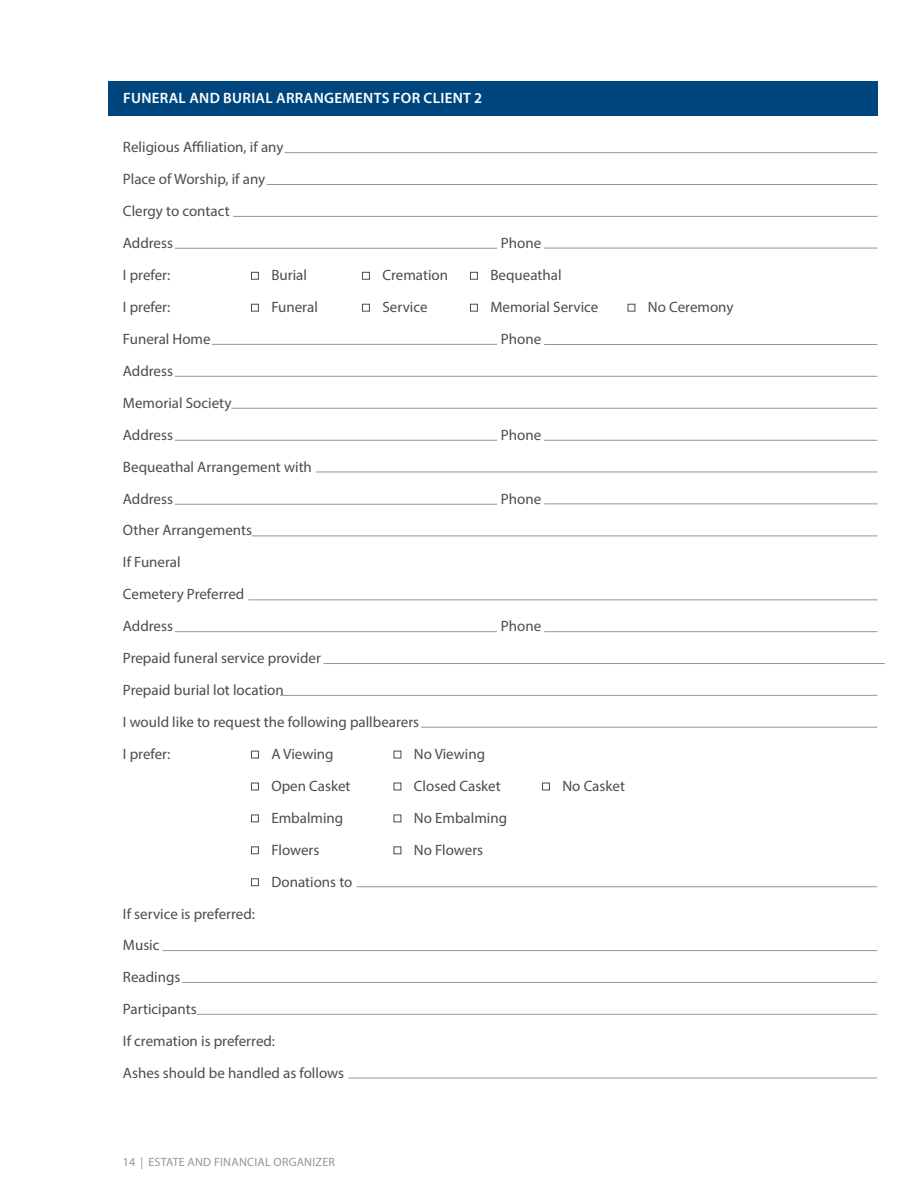
<style>
.page{position:relative;width:918px;height:1188px;background:#fff}
.page>*{position:absolute;margin:0;border:0;box-sizing:border-box;transform-origin:0 0}
.t1{font:15px/32px "Myriad Pro";color:#4b4c4d}
.t2{font:600 15px "Myriad Pro";letter-spacing:.02em;color:#fff}
.t3{font:12px "Myriad Pro";letter-spacing:.02em;color:#939598}
</style>
<div class="page">
<div style="left:108px;top:81px;width:769px;height:34px;background:#00467e"></div>
<div style="left:251px;top:272px;width:8px;height:8px;border:1px solid #4b4c4d"></div>
<div style="left:362px;top:272px;width:8px;height:8px;border:1px solid #4b4c4d"></div>
<div style="left:470px;top:272px;width:8px;height:8px;border:1px solid #4b4c4d"></div>
<div style="left:251px;top:304px;width:8px;height:8px;border:1px solid #4b4c4d"></div>
<div style="left:362px;top:304px;width:8px;height:8px;border:1px solid #4b4c4d"></div>
<div style="left:470px;top:304px;width:8px;height:8px;border:1px solid #4b4c4d"></div>
<div style="left:628px;top:304px;width:7px;height:8px;border:1px solid #4b4c4d"></div>
<div style="left:251px;top:751px;width:8px;height:7px;border:1px solid #4b4c4d"></div>
<div style="left:251px;top:783px;width:8px;height:7px;border:1px solid #4b4c4d"></div>
<div style="left:542px;top:783px;width:8px;height:7px;border:1px solid #4b4c4d"></div>
<div style="left:251px;top:815px;width:8px;height:7px;border:1px solid #4b4c4d"></div>
<div style="left:251px;top:846px;width:8px;height:8px;border:1px solid #4b4c4d"></div>
<div style="left:394px;top:846px;width:7px;height:8px;border:1px solid #4b4c4d"></div>
<div style="left:251px;top:878px;width:8px;height:8px;border:1px solid #4b4c4d"></div>
<hr style="left:285px;top:152px;width:593px;height:1px;background:#939598">
<hr style="left:233px;top:216px;width:645px;height:1px;background:#939598">
<hr style="left:267px;top:184px;width:611px;height:1px;background:#939598">
<hr style="left:175px;top:248px;width:322px;height:1px;background:#939598">
<hr style="left:544px;top:248px;width:334px;height:1px;background:#939598">
<hr style="left:544px;top:344px;width:333px;height:1px;background:#939598">
<hr style="left:544px;top:440px;width:333px;height:1px;background:#939598">
<hr style="left:544px;top:631px;width:333px;height:1px;background:#939598">
<hr style="left:544px;top:504px;width:334px;height:1px;background:#939598">
<hr style="left:211px;top:344px;width:286px;height:1px;background:#939598">
<hr style="left:175px;top:376px;width:703px;height:1px;background:#939598">
<hr style="left:231px;top:408px;width:647px;height:1px;background:#939598">
<hr style="left:175px;top:440px;width:322px;height:1px;background:#939598">
<hr style="left:316px;top:472px;width:561px;height:1px;background:#939598">
<hr style="left:175px;top:504px;width:322px;height:1px;background:#939598">
<hr style="left:252px;top:536px;width:626px;height:1px;background:#939598">
<hr style="left:248px;top:600px;width:630px;height:1px;background:#939598">
<hr style="left:175px;top:631px;width:322px;height:1px;background:#939598">
<hr style="left:323px;top:663px;width:562px;height:1px;background:#939598">
<hr style="left:280px;top:695px;width:597px;height:1px;background:#939598">
<hr style="left:421px;top:727px;width:456px;height:1px;background:#939598">
<hr style="left:356px;top:887px;width:521px;height:1px;background:#939598">
<hr style="left:162px;top:950px;width:715px;height:1px;background:#939598">
<hr style="left:182px;top:982px;width:695px;height:1px;background:#939598">
<hr style="left:197px;top:1014px;width:680px;height:1px;background:#939598">
<hr style="left:348px;top:1078px;width:529px;height:1px;background:#939598">
<p class="t2" style="left:123px;top:88px;width:361px">FUNERAL AND BURIAL ARRANGEMENTS FOR CLIENT 2</p>
<p class="t1" style="left:123px;top:131px;width:162px">Religious Affiliation, if any<br>Place of Worship, if any<br>Clergy to contact<br>Address</p>
<p class="t1" style="left:501px;top:227px;width:42px">Phone</p>
<p class="t1" style="left:123px;top:259px;width:49px">I prefer:</p>
<p class="t1" style="left:271px;top:259px;width:37px">Burial</p>
<p class="t1" style="left:382px;top:259px;width:67px">Cremation</p>
<p class="t1" style="left:490px;top:259px;width:73px">Bequeathal</p>
<p class="t1" style="left:123px;top:291px;width:49px">I prefer:</p>
<p class="t1" style="left:271px;top:291px;width:48px">Funeral</p>
<p class="t1" style="left:382px;top:291px;width:47px">Service</p>
<p class="t1" style="left:490px;top:291px;width:109px">Memorial Service</p>
<p class="t1" style="left:648px;top:291px;width:87px">No Ceremony</p>
<p class="t1" style="left:123px;top:323px;width:89px">Funeral Home</p>
<p class="t1" style="left:501px;top:323px;width:42px">Phone</p>
<p class="t1" style="left:123px;top:355px;width:110px">Address<br>Memorial Society<br>Address</p>
<p class="t1" style="left:501px;top:418px;width:42px">Phone</p>
<p class="t1" style="left:123px;top:450px;width:190px">Bequeathal Arrangement with<br>Address</p>
<p class="t1" style="left:123px;top:514px;width:131px">Other Arrangements<br>If Funeral<br>Cemetery Preferred<br>Address</p>
<p class="t1" style="left:501px;top:482px;width:42px">Phone</p>
<p class="t1" style="left:501px;top:610px;width:42px">Phone</p>
<p class="t1" style="left:123px;top:642px;width:298px">Prepaid funeral service provider<br>Prepaid burial lot location<br>I would like to request the following pallbearers<br>I prefer:</p>
<p class="t1" style="left:271px;top:738px;width:64px">A Viewing</p>
<p class="t1" style="left:414px;top:738px;width:73px">No Viewing</p>
<p class="t1" style="left:271px;top:770px;width:81px">Open Casket</p>
<p class="t1" style="left:414px;top:770px;width:88px">Closed Casket</p>
<p class="t1" style="left:562px;top:770px;width:64px">No Casket</p>
<p class="t1" style="left:271px;top:802px;width:73px">Embalming</p>
<p class="t1" style="left:414px;top:802px;width:95px">No Embalming</p>
<p class="t1" style="left:271px;top:833px;width:49px">Flowers</p>
<p class="t1" style="left:414px;top:833px;width:71px">No Flowers</p>
<p class="t1" style="left:271px;top:865px;width:83px">Donations to</p>
<p class="t1" style="left:123px;top:897px;width:223px">If service is preferred:<br>Music<br>Readings<br>Participants<br>If cremation is preferred:<br>Ashes should be handled as follows</p>
<p class="t3" style="left:123px;top:1155px;width:214px">14 | ESTATE AND FINANCIAL ORGANIZER</p>
</div>
